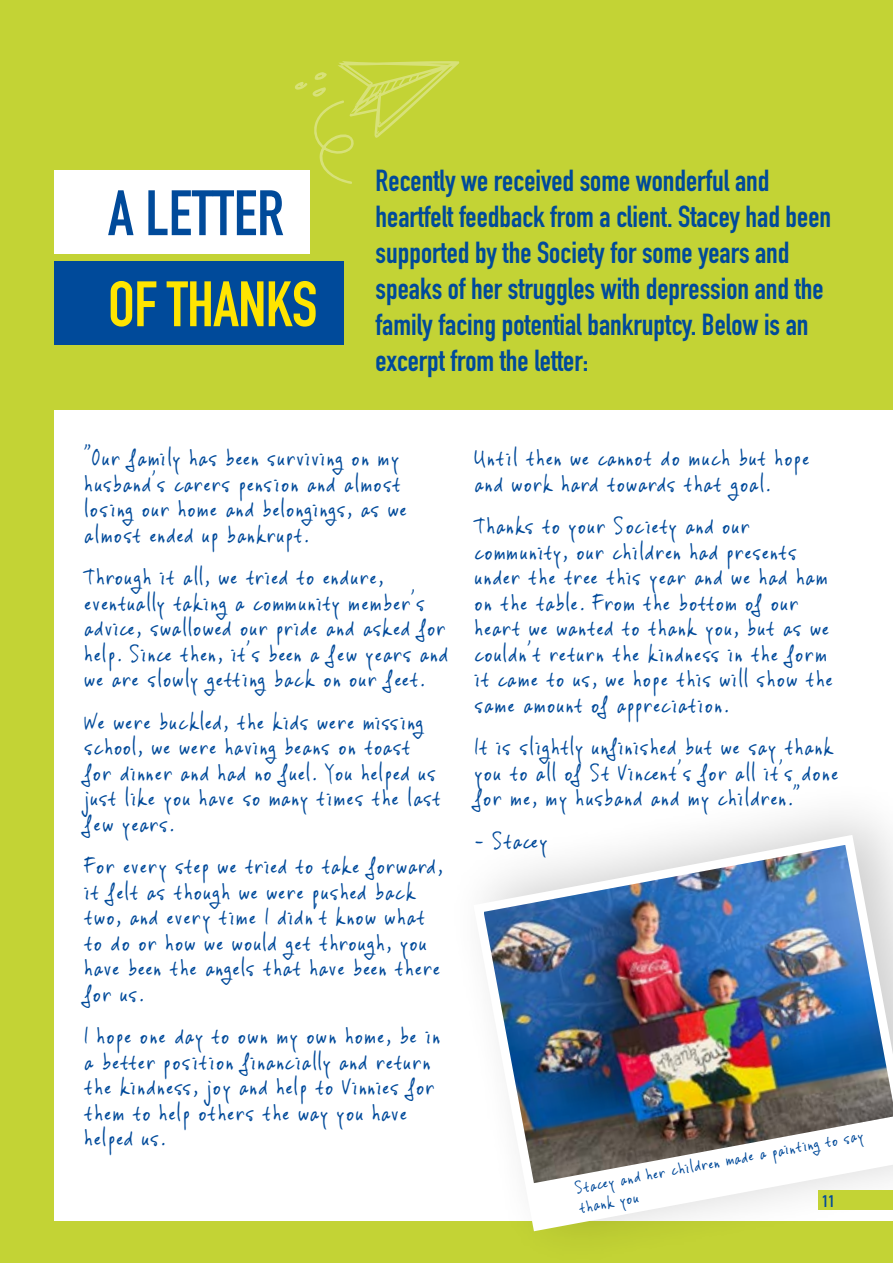
<style>
.page{position:relative;width:893px;height:1263px;background:#c3d335}
.page>*{position:absolute;margin:0;border:0;box-sizing:border-box;transform-origin:0 0}
.t1{font:700 63px "DIN Condensed";letter-spacing:-.01em;color:#ffe500}
.t2{font:700 63px "DIN Condensed";color:#004a9a}
.t3{font:700 30px/36px "DIN Condensed";color:#004a9a}
.t4{font:25.5px/25.5px "Vinc Hand";color:#004a9a}
.t5{font:18.3px/21px "Vinc Hand";color:#004a9a}
.t6{font:700 16.5px "DIN Condensed";color:#004a9a}
</style>
<div class="page">
<svg style="left:295px;top:61px;width:165px;height:123px"></svg>
<div style="left:54px;top:410px;width:839px;height:810px;background:#fff"></div>
<div style="left:54px;top:170px;width:256px;height:83px;background:#fff"></div>
<div style="left:54px;top:261px;width:290px;height:83px;background:#004a9a"></div>
<div style="left:444px;top:777px;width:449px;height:486px;background:#000;opacity:.2"></div>
<svg style="left:473px;top:835px;width:420px;height:396px"></svg>
<img style="left:484px;top:845px;width:409px;height:338px">
<div style="left:818px;top:1191px;width:75px;height:19px;background:#c3d335"></div>
<h1 class="t2" style="left:108px;top:171px;width:177px">A LETTER</h1>
<h1 class="t1" style="left:108px;top:262px;width:211px">OF THANKS</h1>
<p class="t3" style="left:376px;top:163px;width:457px">Recently we received some wonderful and heartfelt feedback from a client. Stacey had been supported by the Society for some years and speaks of her struggles with depression and the family facing potential bankruptcy. Below is an excerpt from the letter:</p>
<p class="t4" style="left:84px;top:444px;width:325px">“Our family has been surviving on my husband’s carers pension and almost losing our home and belongings, as we almost ended up bankrupt.</p>
<p class="t4" style="left:84px;top:563px;width:366px">Through it all, we tried to endure, eventually taking a community member’s advice, swallowed our pride and asked for help. Since then, it’s been a few years and we are slowly getting back on our feet.</p>
<p class="t4" style="left:84px;top:707px;width:359px">We were buckled, the kids were missing school, we were having beans on toast for dinner and had no fuel. You helped us just like you have so many times the last few years.</p>
<p class="t4" style="left:84px;top:852px;width:361px">For every step we tried to take forward, it felt as though we were pushed back two, and every time I didn’t know what to do or how we would get through, you have been the angels that have been there for us.</p>
<p class="t4" style="left:84px;top:1022px;width:358px">I hope one day to own my own home, be in a better position financially and return the kindness, joy and help to Vinnies for them to help others the way you have helped us.</p>
<p class="t4" style="left:474px;top:444px;width:337px">Until then we cannot do much but hope and work hard towards that goal.</p>
<p class="t4" style="left:474px;top:512px;width:361px">Thanks to your Society and our community, our children had presents under the tree this year and we had ham on the table. From the bottom of our heart we wanted to thank you, but as we couldn’t return the kindness in the form it came to us, we hope this will show the same amount of appreciation.</p>
<p class="t4" style="left:474px;top:733px;width:366px">It is slightly unfinished but we say thank you to all of St Vincent’s for all it’s done for me, my husband and my children.”</p>
<p class="t4" style="left:474px;top:826px;width:75px">– Stacey</p>
<p class="t5" style="left:573px;top:1175px;width:294px;rotate:-10deg">Stacey and her children made a painting to say thank you</p>
<p class="t6" style="left:822px;top:1190px;width:14px">11</p>
</div>
